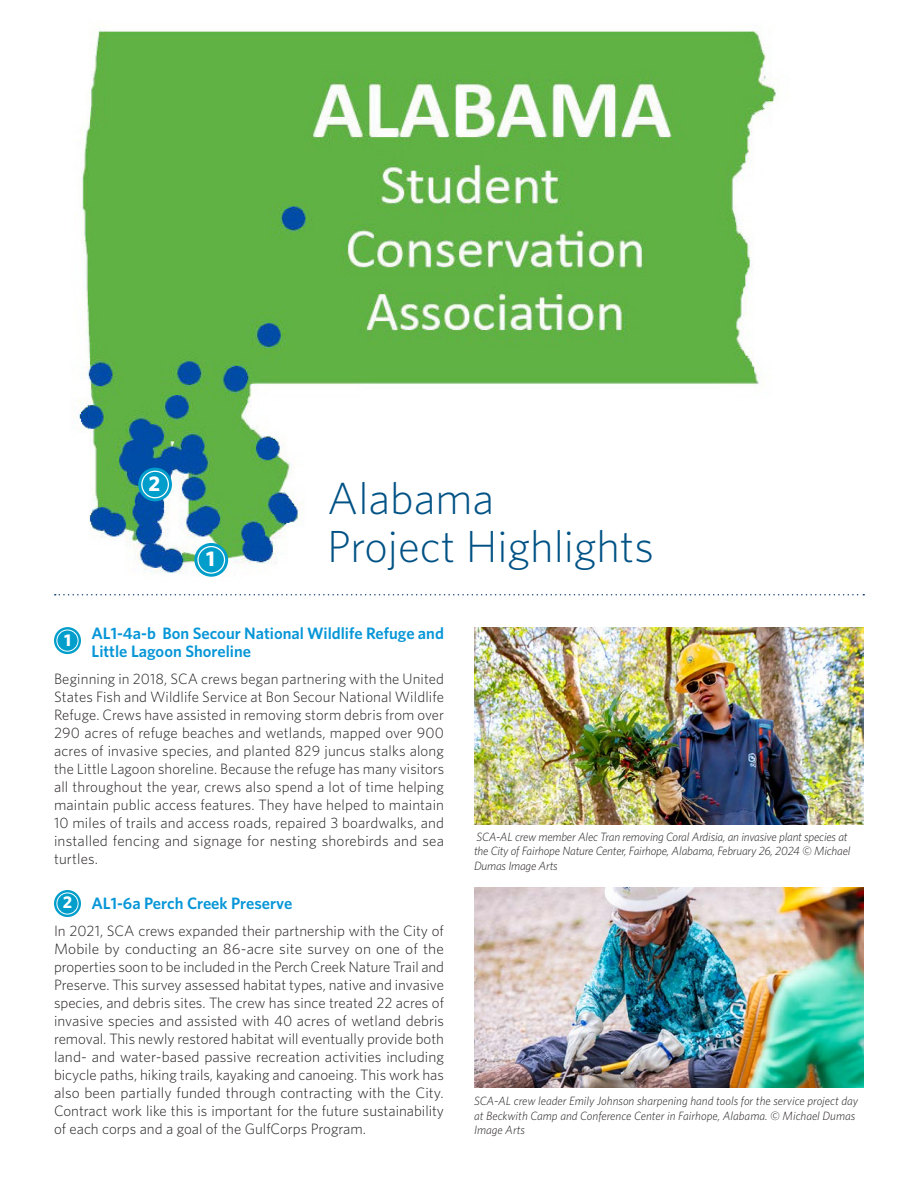
<style>
.page{position:relative;width:918px;height:1188px;background:#fff}
.page>*{position:absolute;margin:0;border:0;box-sizing:border-box;transform-origin:0 0}
.t1{font:300 45px/48px "Whitney";color:#005285}
.t2{font:700 21.3px "Whitney";color:#fff}
.t3{font:700 17.1px "Whitney";color:#fff}
.Head_1{font:600 16.5px/18px "Whitney";color:#0696d7}
.Text{font:300 15px/18px "Whitney";color:#231f20;text-align:justify}
.t4{font:italic 300 12px/14.4px "Whitney";letter-spacing:-.015em;color:#231f20}
</style>
<div class="page">
<img style="left:78px;top:25px;width:698px;height:552px">
<svg style="left:55px;top:594px;width:809px;height:1px"></svg>
<img style="left:474px;top:627px;width:390px;height:197px">
<img style="left:474px;top:887px;width:390px;height:201px">
<svg style="left:140px;top:469px;width:30px;height:31px"></svg>
<div style="left:138px;top:468px;width:34px;height:33px;border:3px solid #019ecb;border-radius:50%"></div>
<div style="left:142px;top:472px;width:26px;height:25px;background:#019ecb;border-radius:50%"></div>
<svg style="left:196px;top:544px;width:31px;height:31px"></svg>
<div style="left:194px;top:543px;width:34px;height:34px;border:3px solid #019ecb;border-radius:50%"></div>
<div style="left:199px;top:547px;width:25px;height:25px;background:#019ecb;border-radius:50%"></div>
<svg style="left:55px;top:891px;width:25px;height:25px"></svg>
<div style="left:54px;top:890px;width:27px;height:27px;border:2px solid #019ecb;border-radius:50%"></div>
<div style="left:57px;top:893px;width:21px;height:21px;background:#019ecb;border-radius:50%"></div>
<svg style="left:55px;top:628px;width:25px;height:25px"></svg>
<div style="left:54px;top:627px;width:27px;height:27px;border:2px solid #019ecb;border-radius:50%"></div>
<div style="left:57px;top:630px;width:21px;height:21px;background:#019ecb;border-radius:50%"></div>
<p class="t2" style="left:149px;top:469px;width:13px">2</p>
<p class="t2" style="left:206px;top:544px;width:10px">1</p>
<p class="t1" style="left:327px;top:473px;width:328px">Alabama<br>Project Highlights</p>
<p class="Head_1" style="left:92px;top:624px;width:354px">AL1-4a-b Bon Secour National Wildlife Refuge and<br>Little Lagoon Shoreline</p>
<p class="Text" style="left:54px;top:669px;width:392px">Beginning in 2018, SCA crews began partnering with the United States Fish and Wildlife Service at Bon Secour National Wildlife Refuge. Crews have assisted in removing storm debris from over 290 acres of refuge beaches and wetlands, mapped over 900 acres of invasive species, and planted 829 juncus stalks along the Little Lagoon shoreline. Because the refuge has many visitors all throughout the year, crews also spend a lot of time helping maintain public access features. They have helped to maintain 10 miles of trails and access roads, repaired 3 boardwalks, and installed fencing and signage for nesting shorebirds and sea turtles.</p>
<p class="Head_1" style="left:92px;top:894px;width:202px">AL1-6a Perch Creek Preserve</p>
<p class="Text" style="left:54px;top:921px;width:392px">In 2021, SCA crews expanded their partnership with the City of Mobile by conducting an 86-acre site survey on one of the properties soon to be included in the Perch Creek Nature Trail and Preserve. This survey assessed habitat types, native and invasive species, and debris sites. The crew has since treated 22 acres of invasive species and assisted with 40 acres of wetland debris removal. This newly restored habitat will eventually provide both land- and water-based passive recreation activities including bicycle paths, hiking trails, kayaking and canoeing. This work has also been partially funded through contracting with the City.<br>Contract work like this is important for the future sustainability of each corps and a goal of the GulfCorps Program.</p>
<p class="t3" style="left:64px;top:628px;width:8px">1</p>
<p class="t3" style="left:63px;top:891px;width:11px">2</p>
<p class="t4" style="left:474px;top:829px;width:378px">SCA-AL crew member Alec Tran removing Coral Ardisia, an invasive plant species at the City of Fairhope Nature Center, Fairhope, Alabama, February 26, 2024 © Michael<br>Dumas Image Arts</p>
<p class="t4" style="left:474px;top:1094px;width:386px">SCA-AL crew leader Emily Johnson sharpening hand tools for the service project day at Beckwith Camp and Conference Center in Fairhope, Alabama. © Michael Dumas<br>Image Arts</p>
</div>
